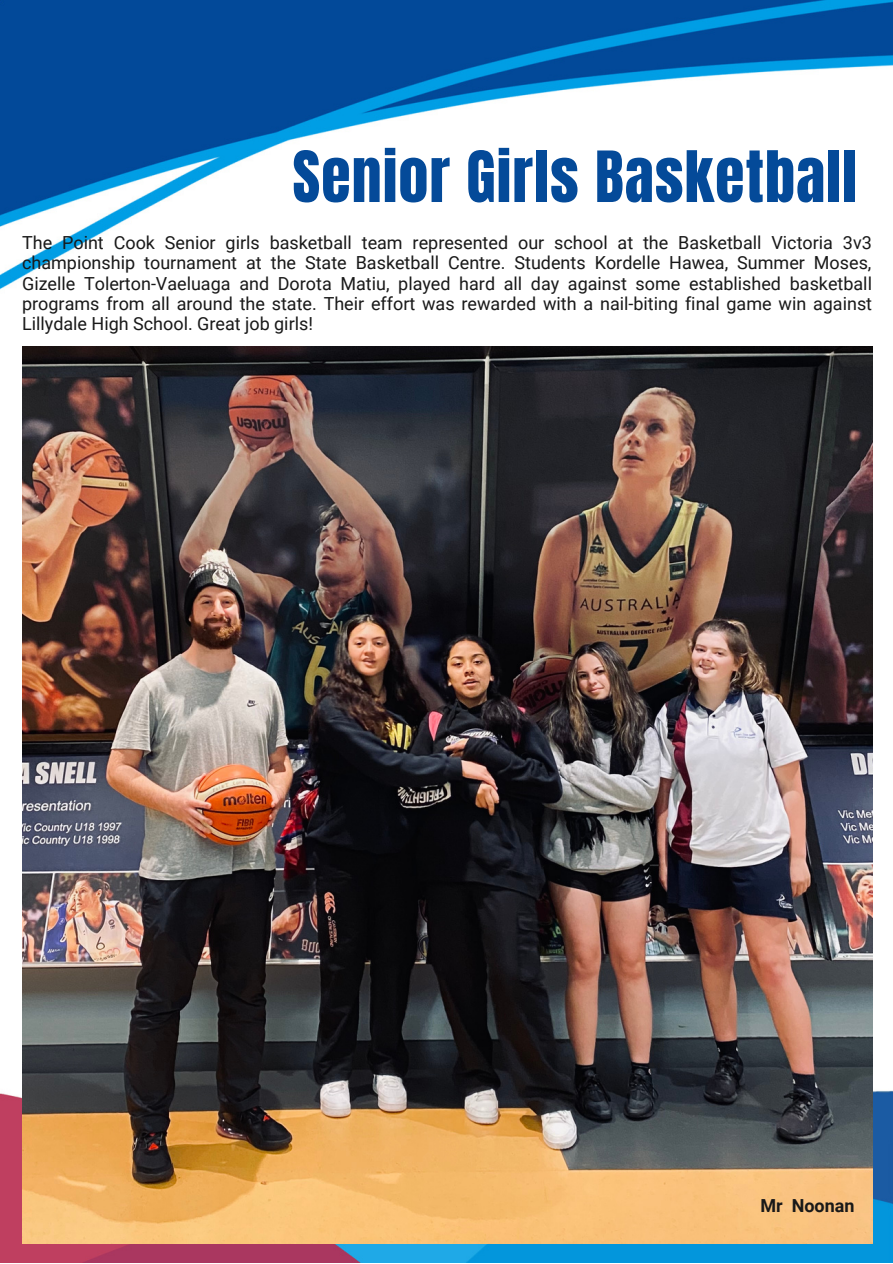
<style>
.page{position:relative;width:893px;height:1264px;background:#fff}
.page>*{position:absolute;margin:0;border:0;box-sizing:border-box;transform-origin:0 0}
.t1{font:60px "Anton";letter-spacing:.02em;color:#044a99}
.t2{font:18px/20.2px "Roboto";color:#191919;text-align:justify}
.t3{font:700 18px "Roboto";color:#191919}
</style>
<div class="page">
<img style="left:0;top:0;width:892px;height:1262px">
<img style="left:22px;top:347px;width:850px;height:896px">
<h1 class="t1" style="left:292px;top:134px;width:566px">Senior Girls Basketball</h1>
<p class="t2" style="left:22px;top:233px;width:851px">The Point Cook Senior girls basketball team represented our school at the Basketball Victoria 3v3 championship tournament at the State Basketball Centre. Students Kordelle Hawea, Summer Moses, Gizelle Tolerton-Vaeluaga and Dorota Matiu, played hard all day against some established basketball programs from all around the state. Their effort was rewarded with a nail-biting final game win against Lillydale High School. Great job girls!</p>
<p class="t3" style="left:760px;top:1195px;width:96px">Mr Noonan</p>
</div>
